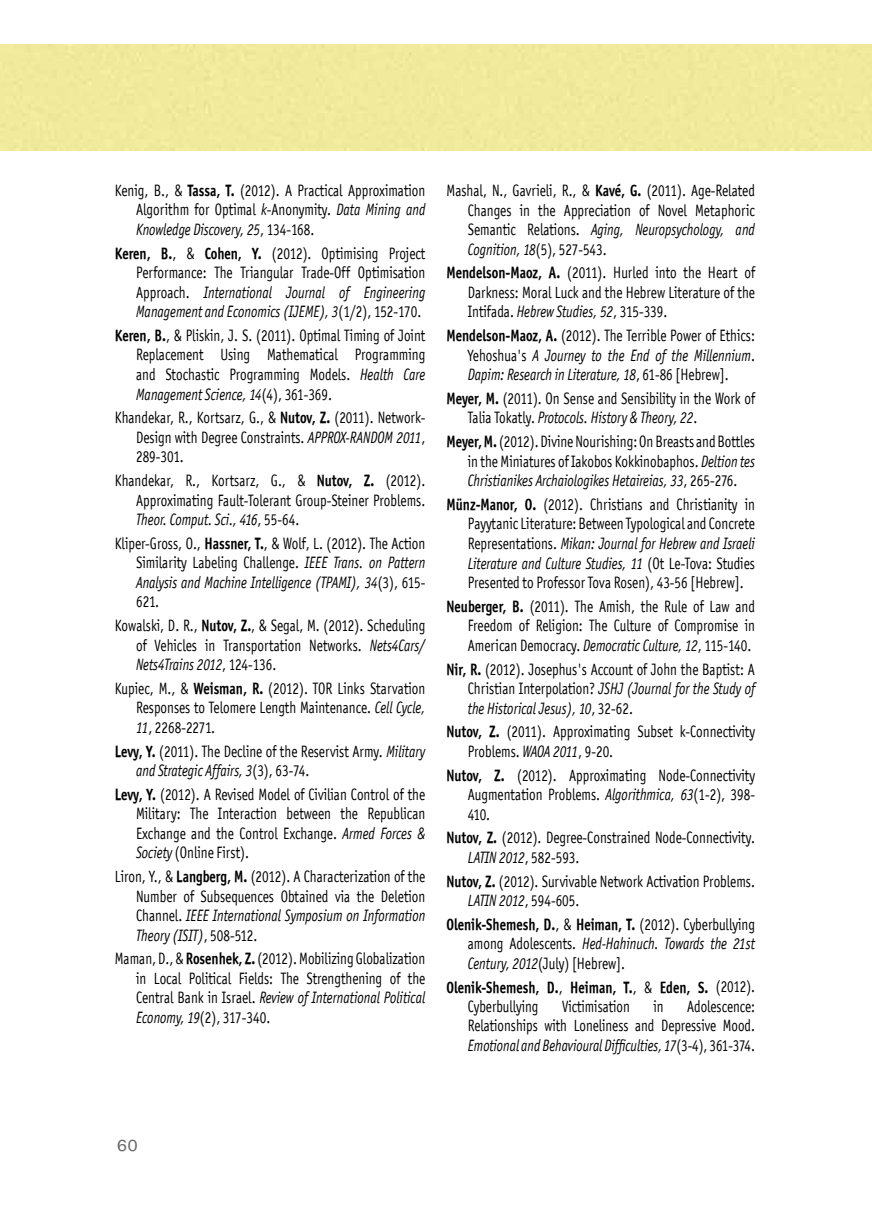
<style>
.page{position:relative;width:872px;height:1212px;background:#fff}
.page>*{position:absolute;margin:0;border:0;box-sizing:border-box;transform-origin:0 0}
.t1{font:19.5px "MF Narkis Tam";color:#636466}
.t2{font:16.5px/19.5px "Officina San ITC";color:#000;text-align:justify;scale:.8 1}
.t3{font:italic 16.5px/19.5px "Officina San ITC";color:#000;text-align:justify;scale:.8 1}
.t4{font:16.5px/19.5px "Officina San ITC";color:#000;text-align:justify;scale:.79 1}
.t5{font:16.5px "Officina Sans OSITCTT Bold";color:#000;scale:.8 1}
.s1{font-family:"Officina Sans OSITCTT Bold"}
.s2{font-style:italic}
.s3{font-family:"Officina Sans OSITCTT Bold";font-style:normal}
.s4{font-style:normal}
.s5{font-family:"Officina San ITC"}
</style>
<div class="page">
<p class="t2" style="left:136px;top:180px;width:363px;text-indent:-21px">Kenig, B., &amp; <span class="s1">Tassa, T.</span> (2012). A Practical Approximation Algorithm for Optimal <span class="s2">k</span>-Anonymity. <span class="s2">Data Mining and Knowledge Discovery, 25</span>, 134-168.</p>
<p class="t2" style="left:136px;top:243px;width:363px;text-indent:-21px"><span class="s1">Keren, B.</span>, &amp; <span class="s1">Cohen, Y.</span> (2012). Optimising Project Performance: The Triangular Trade-Off Optimisation Approach. <span class="s2">International Journal of Engineering Management and Economics (IJEME), 3</span>(1/2), 152-170.</p>
<p class="t2" style="left:136px;top:326px;width:363px;text-indent:-21px"><span class="s1">Keren, B.</span>, &amp; Pliskin, J. S. (2011). Optimal Timing of Joint Replacement Using Mathematical Programming and Stochastic Programming Models. <span class="s2">Health Care Management Science, 14</span>(4), 361-369.</p>
<p class="t2" style="left:136px;top:408px;width:363px;text-indent:-21px">Khandekar, R., Kortsarz, G., &amp; <span class="s1">Nutov, Z.</span> (2011). Network-Design with Degree Constraints. <span class="s2">APPROX-RANDOM 2011</span>, 289-301.</p>
<p class="t2" style="left:136px;top:471px;width:363px;text-indent:-21px">Khandekar, R., Kortsarz, G., &amp; <span class="s1">Nutov, Z.</span> (2012).<br>Approximating Fault-Tolerant Group-Steiner Problems.<br><span class="s2">Theor. Comput. Sci., 416</span>, 55-64.</p>
<p class="t2" style="left:136px;top:533px;width:363px;text-indent:-21px">Kliper-Gross, O., <span class="s1">Hassner, T.</span>, &amp; Wolf, L. (2012). The Action Similarity Labeling Challenge. <span class="s2">IEEE Trans. on Pattern Analysis and Machine Intelligence (TPAMI), 34</span>(3), 615- 621.</p>
<p class="t2" style="left:136px;top:616px;width:363px;text-indent:-21px">Kowalski, D. R., <span class="s1">Nutov, Z.</span>, &amp; Segal, M. (2012). Scheduling of Vehicles in Transportation Networks. <span class="s2">Nets4Cars/ Nets4Trains 2012</span>, 124-136.</p>
<p class="t2" style="left:136px;top:678px;width:363px;text-indent:-21px">Kupiec, M., &amp; <span class="s1">Weisman, R.</span> (2012). TOR Links Starvation Responses to Telomere Length Maintenance. <span class="s2">Cell Cycle, 11</span>, 2268-2271.</p>
<p class="t2" style="left:136px;top:741px;width:363px;text-indent:-21px"><span class="s1">Levy, Y.</span> (2011). The Decline of the Reservist Army. <span class="s2">Military and Strategic Affairs, 3</span>(3), 63-74.</p>
<p class="t2" style="left:136px;top:784px;width:363px;text-indent:-21px"><span class="s1">Levy, Y.</span> (2012). A Revised Model of Civilian Control of the Military: The Interaction between the Republican Exchange and the Control Exchange. <span class="s2">Armed Forces &amp; Society</span> (Online First).</p>
<p class="t2" style="left:136px;top:867px;width:363px;text-indent:-21px">Liron, Y., &amp; <span class="s1">Langberg, M.</span> (2012). A Characterization of the Number of Subsequences Obtained via the Deletion Channel. <span class="s2">IEEE International Symposium on Information Theory (ISIT)</span>, 508-512.</p>
<p class="t2" style="left:136px;top:949px;width:363px;text-indent:-21px">Maman, D., &amp; <span class="s1">Rosenhek, Z.</span> (2012). Mobilizing Globalization in Local Political Fields: The Strengthening of the Central Bank in Israel. <span class="s2">Review of International Political Economy, 19</span>(2), 317-340.</p>
<p class="t2" style="left:468px;top:181px;width:360px;text-indent:-21px">Mashal, N., Gavrieli, R., &amp; <span class="s1">Kavé, G.</span> (2011). Age-Related Changes in the Appreciation of Novel Metaphoric Semantic Relations. <span class="s2">Aging, Neuropsychology, and Cognition, 18</span>(5), 527-543.</p>
<p class="t2" style="left:468px;top:263px;width:360px;text-indent:-21px"><span class="s1">Mendelson-Maoz, A.</span> (2011). Hurled into the Heart of Darkness: Moral Luck and the Hebrew Literature of the Intifada. <span class="s2">Hebrew Studies, 52</span>, 315-339.</p>
<p class="t3" style="left:468px;top:326px;width:360px;text-indent:-21px"><span class="s3">Mendelson-Maoz, A.</span> <span class="s4">(2012). The Terrible Power of Ethics:<br>Yehoshua's</span> A Journey to the End of the Millennium<span class="s4">.<br></span>Dapim: Research in Literature, 18<span class="s4">, 61-86 [Hebrew].</span></p>
<p class="t2" style="left:468px;top:388px;width:360px;text-indent:-21px"><span class="s1">Meyer, M.</span> (2011). On Sense and Sensibility in the Work of<br>Talia Tokatly. <span class="s2">Protocols. History &amp; Theory, 22</span>.</p>
<p class="t2" style="left:468px;top:432px;width:360px;text-indent:-21px"><span class="s1">Meyer, M.</span> (2012). Divine Nourishing: On Breasts and Bottles in the Miniatures of Iakobos Kokkinobaphos. <span class="s2">Deltion tes Christianikes Archaiologikes Hetaireias, 33</span>, 265-276.</p>
<p class="t2" style="left:468px;top:495px;width:360px;text-indent:-21px"><span class="s1">Münz-Manor, O.</span> (2012). Christians and Christianity in Payytanic Literature: Between Typological and Concrete Representations. <span class="s2">Mikan: Journal for Hebrew and Israeli Literature and Culture Studies, 11</span> (Ot Le-Tova: Studies Presented to Professor Tova Rosen), 43-56 [Hebrew].</p>
<p class="t2" style="left:468px;top:596px;width:360px;text-indent:-21px"><span class="s1">Neuberger, B.</span> (2011). The Amish, the Rule of Law and Freedom of Religion: The Culture of Compromise in American Democracy. <span class="s2">Democratic Culture, 12</span>, 115-140.</p>
<p class="t2" style="left:468px;top:659px;width:360px;text-indent:-21px"><span class="s1">Nir, R.</span> (2012). Josephus's Account of John the Baptist: A Christian Interpolation? <span class="s2">JSHJ (Journal for the Study of the Historical Jesus), 10</span>, 32-62.</p>
<p class="t2" style="left:468px;top:722px;width:360px;text-indent:-21px"><span class="s1">Nutov, Z.</span> (2011). Approximating Subset k-Connectivity<br>Problems. <span class="s2">WAOA 2011</span>, 9-20.</p>
<p class="t2" style="left:468px;top:765px;width:360px;text-indent:-21px"><span class="s1">Nutov, Z.</span> (2012). Approximating Node-Connectivity Augmentation Problems. <span class="s2">Algorithmica, 63</span>(1-2), 398- 410.</p>
<p class="t2" style="left:468px;top:828px;width:360px;text-indent:-21px"><span class="s1">Nutov, Z.</span> (2012). Degree-Constrained Node-Connectivity.<br><span class="s2">LATIN 2012</span>, 582-593.</p>
<p class="t2" style="left:468px;top:871px;width:360px;text-indent:-21px"><span class="s1">Nutov, Z.</span> (2012). Survivable Network Activation Problems.<br><span class="s2">LATIN 2012</span>, 594-605.</p>
<p class="t5" style="left:446px;top:914px;width:387px">Olenik-Shemesh, D.<span class="s5">, &amp;</span> Heiman, T. <span class="s5">(2012). Cyberbullying</span></p>
<p class="t3" style="left:468px;top:934px;width:360px"><span class="s4">among Adolescents.</span> Hed-Hahinuch. Towards the 21st<br>Century, 2012<span class="s4">(July) [Hebrew].</span></p>
<p class="t5" style="left:446px;top:977px;width:387px">Olenik-Shemesh, D.<span class="s5">,</span> Heiman, T.<span class="s5">, &amp;</span> Eden, S. <span class="s5">(2012).</span></p>
<p class="t4" style="left:468px;top:996px;width:91px">Cyberbullying</p>
<p class="t4" style="left:562px;top:996px;width:87px">Victimisation</p>
<p class="t4" style="left:653px;top:996px;width:14px">in</p>
<p class="t4" style="left:468px;top:996px;width:365px;text-indent:219px">Adolescence:<br>Relationships with Loneliness and Depressive Mood.<br><span class="s2">Emotional and Behavioural Difficulties, 17</span>(3-4), 361-374.</p>
<p class="t1" style="left:117px;top:1133px;width:22px">60</p>
</div>
